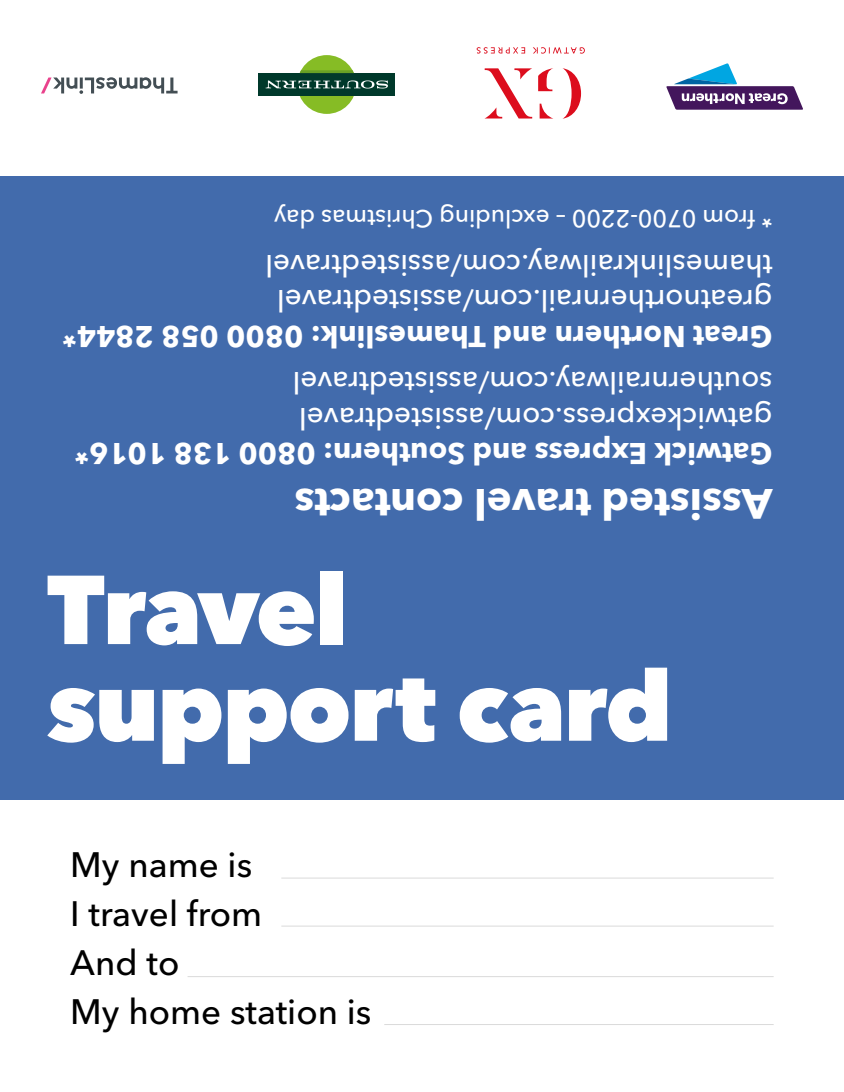
<style>
.page{position:relative;width:844px;height:1092px;background:#fff}
.page>*{position:absolute;margin:0;border:0;box-sizing:border-box;transform-origin:0 0}
.t1{font:800 96.6px/96.6px "Avenir Next LT Pro";letter-spacing:-.02em;color:#fff}
.t2{font:700 42px "Avenir Next LT Pro";color:#fff}
.t3{font:500 35px "Avenir Next LT Pro";color:#000}
.t4{font:500 29.75px "Avenir Next LT Pro";color:#fff}
.t5{font:700 29.75px "Avenir Next LT Pro";color:#fff}
.t6{font:500 24.5px "Avenir Next LT Pro";color:#fff}
</style>
<div class="page">
<div style="left:0;top:177px;width:843px;height:623px;background:#426bac"></div>
<hr style="left:281px;top:877px;width:492px;height:1px;background:#dadada">
<hr style="left:281px;top:925px;width:492px;height:1px;background:#dadada">
<hr style="left:187px;top:975px;width:586px;height:2px;background:#dadada">
<hr style="left:384px;top:1023px;width:389px;height:2px;background:#dadada">
<svg style="left:666px;top:63px;width:137px;height:47px"></svg>
<svg style="left:533px;top:47px;width:51px;height:7px"></svg>
<svg style="left:476px;top:47px;width:49px;height:7px"></svg>
<svg style="left:562px;top:68px;width:19px;height:51px"></svg>
<svg style="left:539px;top:104px;width:13px;height:14px"></svg>
<svg style="left:538px;top:68px;width:15px;height:23px"></svg>
<svg style="left:484px;top:68px;width:48px;height:50px"></svg>
<div style="left:297px;top:55px;width:59px;height:59px;background:#86bc25;border-radius:50%"></div>
<div style="left:258px;top:73px;width:137px;height:23px;background:#00392b"></div>
<svg style="left:265px;top:80px;width:123px;height:8px"></svg>
<svg style="left:299px;top:70px;width:55px;height:3px"></svg>
<svg style="left:41px;top:77px;width:136px;height:17px"></svg>
<p class="t6" style="left:772px;top:234px;width:500px;rotate:-180deg">* from 0700-2200 – excluding Christmas day</p>
<p class="t4" style="left:772px;top:283px;width:508px;rotate:-180deg">thameslinkrailway.com/assistedtravel</p>
<p class="t4" style="left:772px;top:319px;width:497px;rotate:-180deg">greatnorthernrail.com/assistedtravel</p>
<p class="t5" style="left:772px;top:355px;width:711px;rotate:-180deg">Great Northern and Thameslink: 0800 058 2844*</p>
<p class="t4" style="left:772px;top:400px;width:481px;rotate:-180deg">southernrailway.com/assistedtravel</p>
<p class="t4" style="left:772px;top:436px;width:474px;rotate:-180deg">gatwickexpress.com/assistedtravel</p>
<p class="t5" style="left:772px;top:472px;width:699px;rotate:-180deg">Gatwick Express and Southern: 0800 138 1016*</p>
<p class="t2" style="left:772px;top:529px;width:479px;rotate:-180deg">Assisted travel contacts</p>
<p class="t1" style="left:47px;top:561px;width:626px">Travel support card</p>
<p class="t3" style="left:70px;top:843px;width:183px">My name is</p>
<p class="t3" style="left:70px;top:892px;width:193px">I travel from</p>
<p class="t3" style="left:70px;top:941px;width:111px">And to</p>
<p class="t3" style="left:70px;top:990px;width:302px">My home station is</p>
</div>
